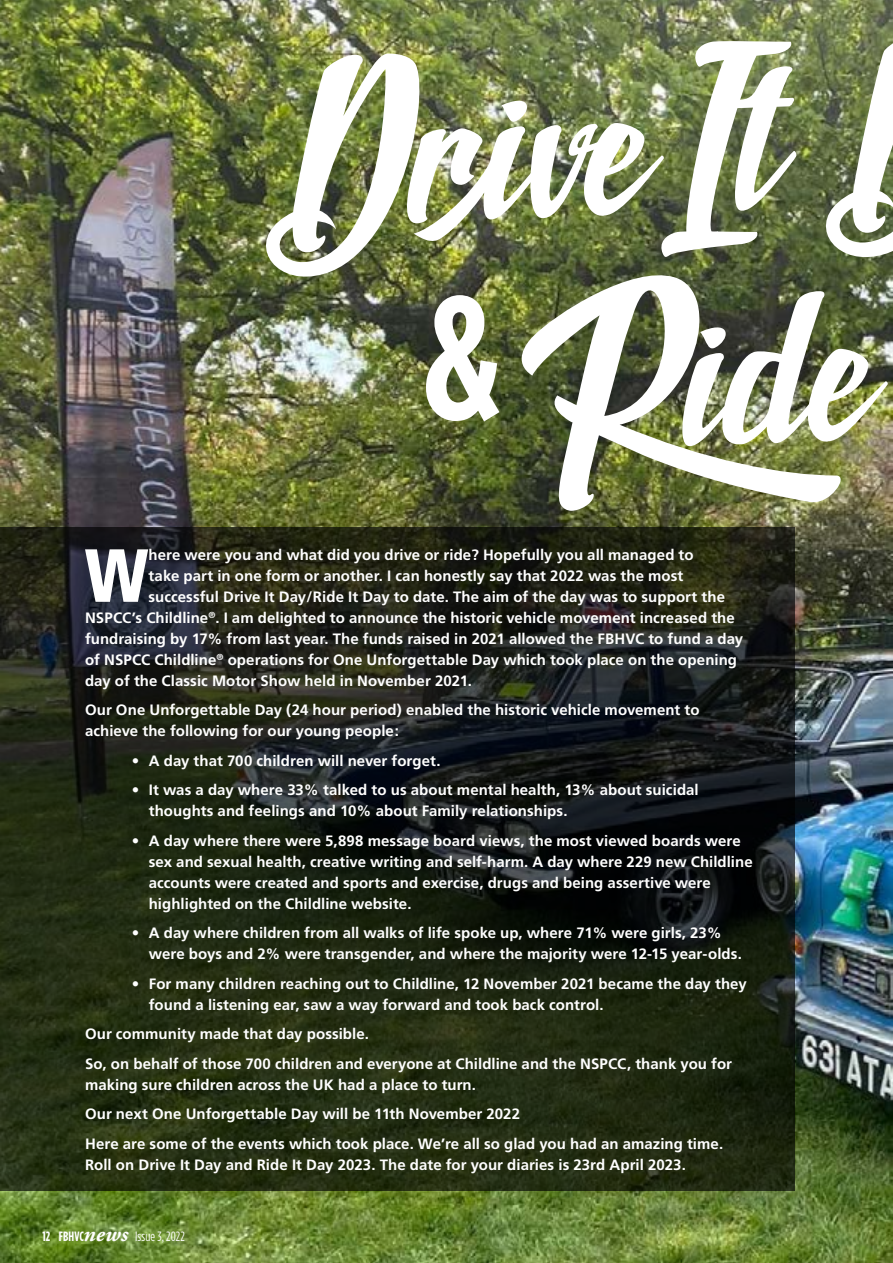
<style>
.page{position:relative;width:893px;height:1263px;background:#fff}
.page>*{position:absolute;margin:0;border:0;box-sizing:border-box;transform-origin:0 0}
.t1{font:700 174.9px "Gotham Condensed";color:#fff}
.t2{font:900 condensed 75.15px "Frutiger";color:#fff}
.t3{font:700 15px/21px "Frutiger";letter-spacing:.005em;color:#fff}
.t4{font:13.5px "Gotham Condensed";letter-spacing:.01em;color:#fff}
.s1{font-weight:700}
.s2{font-family:"Adobe Garamond Pro";font-weight:700;font-style:italic;font-size:22.5px}
</style>
<div class="page">
<img style="left:0;top:0;width:893px;height:1263px">
<svg style="left:0;top:527px;width:795px;height:664px;background:#1e2416"></svg>
<img style="left:246px;top:40px;width:551px;height:238px">
<svg style="left:806px;top:34px;width:87px;height:224px"></svg>
<img style="left:512px;top:230px;width:376px;height:281px">
<h1 class="t1" style="left:424px;top:255px;width:77px">&amp;</h1>
<h2 class="t2" style="left:85px;top:530px;width:66px">W</h2>
<p class="t3" style="left:149px;top:544px;width:547px">here were you and what did you drive or ride? Hopefully you all managed to</p>
<p class="t3" style="left:149px;top:565px;width:536px">take part in one form or another. I can honestly say that 2022 was the most</p>
<p class="t3" style="left:149px;top:586px;width:578px">successful Drive It Day/Ride It Day to date. The aim of the day was to support the</p>
<p class="t3" style="left:85px;top:607px;width:651px">NSPCC’s Childline<sup>®</sup>. I am delighted to announce the historic vehicle movement increased the</p>
<p class="t3" style="left:85px;top:628px;width:660px">fundraising by 17% from last year. The funds raised in 2021 allowed the FBHVC to fund a day</p>
<p class="t3" style="left:85px;top:649px;width:654px">of NSPCC Childline<sup>®</sup> operations for One Unforgettable Day which took place on the opening</p>
<p class="t3" style="left:85px;top:670px;width:388px">day of the Classic Motor Show held in November 2021.</p>
<p class="t3" style="left:85px;top:700px;width:616px">Our One Unforgettable Day (24 hour period) enabled the historic vehicle movement to achieve the following for our young people:</p>
<p class="t3" style="left:132px;top:750px;width:310px">• A day that 700 children will never forget.</p>
<p class="t3" style="left:149px;top:780px;width:551px;text-indent:-17px">• It was a day where 33% talked to us about mental health, 13% about suicidal thoughts and feelings and 10% about Family relationships.</p>
<p class="t3" style="left:149px;top:830px;width:605px;text-indent:-17px">• A day where there were 5,898 message board views, the most viewed boards were sex and sexual health, creative writing and self-harm. A day where 229 new Childline accounts were created and sports and exercise, drugs and being assertive were highlighted on the Childline website.</p>
<p class="t3" style="left:149px;top:923px;width:595px;text-indent:-17px">• A day where children from all walks of life spoke up, where 71% were girls, 23% were boys and 2% were transgender, and where the majority were 12-15 year-olds.</p>
<p class="t3" style="left:149px;top:973px;width:599px;text-indent:-17px">• For many children reaching out to Childline, 12 November 2021 became the day they found a listening ear, saw a way forward and took back control.</p>
<p class="t3" style="left:85px;top:1019px;width:648px;line-height:29.5px">Our community made that day possible.<br>So, on behalf of those 700 children and everyone at Childline and the NSPCC, thank you for</p>
<p class="t3" style="left:85px;top:1070px;width:640px;line-height:29.5px">making sure children across the UK had a place to turn.<br>Our next One Unforgettable Day will be 11th November 2022<br>Here are some of the events which took place. We’re all so glad you had an amazing time.</p>
<p class="t3" style="left:85px;top:1154px;width:602px">Roll on Drive It Day and Ride It Day 2023. The date for your diaries is 23rd April 2023.</p>
<p class="t4" style="left:43px;top:1228px;width:144px"><span class="s1">12 FBHVC</span><span class="s2">news</span> Issue 3, 2022</p>
</div>
